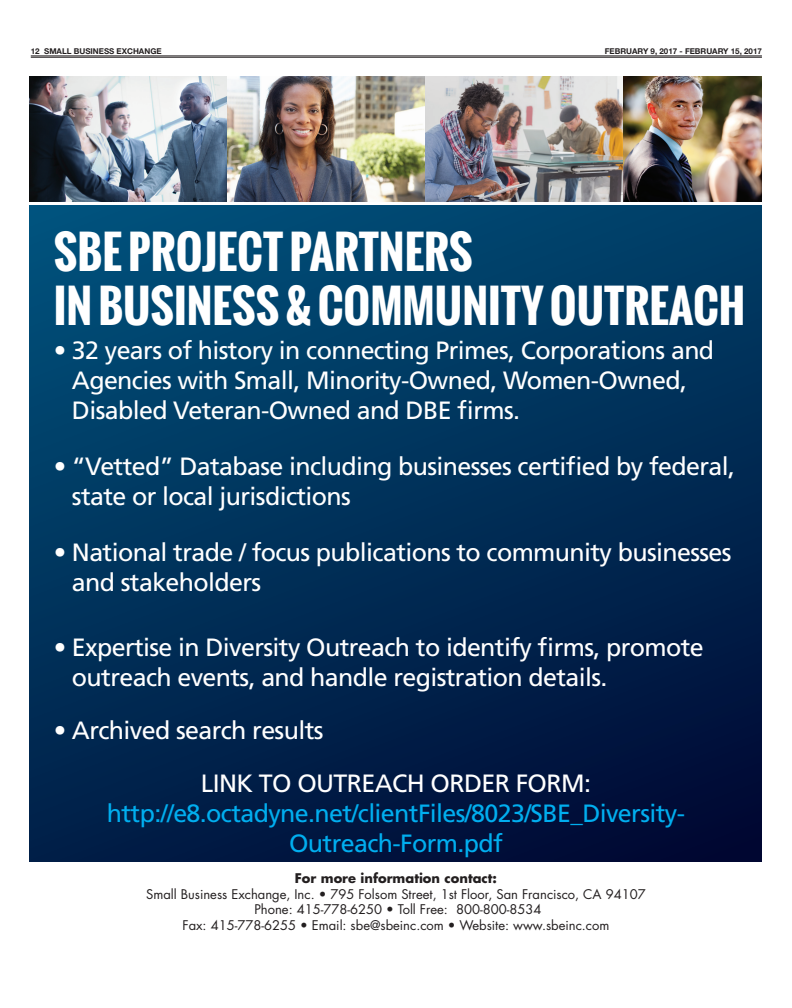
<style>
.page{position:relative;width:792px;height:1008px;background:#fff}
.page>*{position:absolute;margin:0;border:0;box-sizing:border-box;transform-origin:0 0}
.t1{font:700 45px/54px "Oswald";color:#fff}
.t2{font:25px/30px "Frutiger";letter-spacing:-.025em;color:#fff}
.t3{font:25px/30px "Frutiger";letter-spacing:-.025em;color:#00aeef;text-align:center}
.t4{font:13px/15.6px "Futura";color:#231f20;text-align:center}
.t5{font:700 13px "Futura";color:#231f20}
.t6{font:700 8px "Helvetica Neue LT Std";color:#231f20}
</style>
<div class="page">
<hr style="left:31px;top:56px;width:731px;height:1px;background:#231f20">
<hr style="left:31px;top:57px;width:731px;height:1px;background:#231f20">
<div style="left:30px;top:206px;width:732px;height:655px;background:linear-gradient(to bottom,#004a73,#00123c)"></div>
<img style="left:30px;top:76px;width:732px;height:126px">
<p class="t6" style="left:31px;top:46px;width:132px">12 SMALL BUSINESS EXCHANGE</p>
<p class="t6" style="left:605px;top:46px;width:159px">FEBRUARY 9, 2017 - FEBRUARY 15, 2017</p>
<h1 class="t1" style="left:54px;top:225px;width:693px">SBE PROJECT PARTNERS<br>IN BUSINESS &amp; COMMUNITY OUTREACH</h1>
<p class="t2" style="left:72px;top:335px;width:644px;text-indent:-18px">• 32 years of history in connecting Primes, Corporations and<br>Agencies with Small, Minority-Owned, Women-Owned,<br>Disabled Veteran-Owned and DBE firms.</p>
<p class="t2" style="left:72px;top:451px;width:665px;text-indent:-18px">• “Vetted” Database including businesses certified by federal, state or local jurisdictions</p>
<p class="t2" style="left:72px;top:537px;width:661px;text-indent:-18px">• National trade / focus publications to community businesses and stakeholders</p>
<p class="t2" style="left:72px;top:632px;width:633px;text-indent:-18px">• Expertise in Diversity Outreach to identify firms, promote outreach events, and handle registration details.</p>
<p class="t2" style="left:201px;top:704px;width:392px;line-height:53px;text-indent:-147px">• Archived search results<br>LINK TO OUTREACH ORDER FORM:</p>
<p class="t3" style="left:107px;top:798px;width:580px">http://e8.octadyne.net/clientFiles/8023/SBE_Diversity-<br>Outreach-Form.pdf</p>
<p class="t5" style="left:295px;top:870px;width:204px">For more information contact:</p>
<p class="t4" style="left:146px;top:886px;width:501px">Small Business Exchange, Inc. • 795 Folsom Street, 1st Floor, San Francisco, CA 94107<br>Phone: 415-778-6250 • Toll Free: 800-800-8534<br>Fax: 415-778-6255 • Email: sbe@sbeinc.com • Website: www.sbeinc.com</p>
</div>
